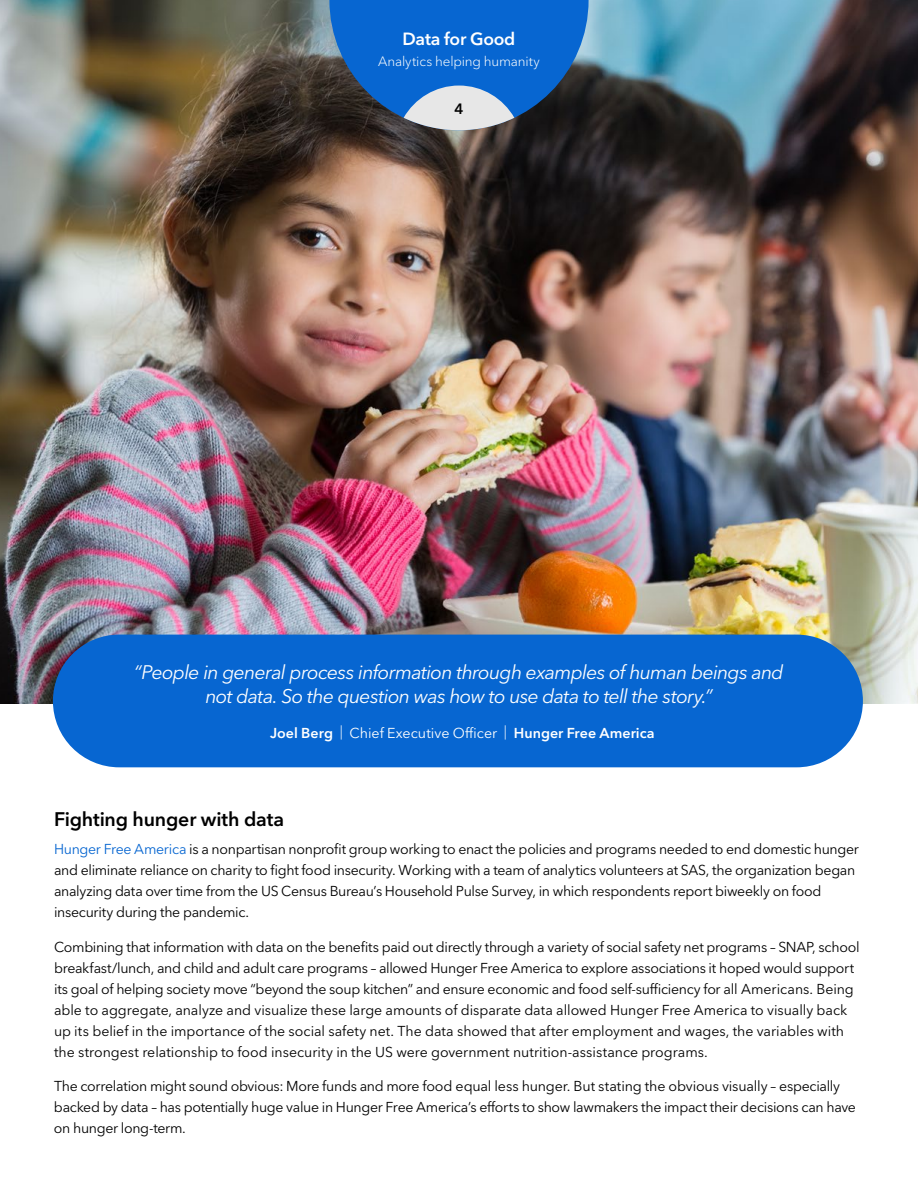
<style>
.page{position:relative;width:918px;height:1188px;background:#fff}
.page>*{position:absolute;margin:0;border:0;box-sizing:border-box;transform-origin:0 0}
.t1{font:italic 19.5px/24px "Avenir Next W1 G";letter-spacing:-.04em;color:#fff;text-align:center}
.t2{font:600 19.5px "Avenir Next W1 G";letter-spacing:-.01em;color:#000}
.t3{font:600 17.55px "Avenir Next W1 G";letter-spacing:-.015em;color:#fff}
.t4{font:600 14.85px "Avenir Next W1 G";color:#000}
.t5{font:14.25px/21px "Avenir Next W1 G";letter-spacing:-.02em;color:#000}
.t6{font:600 14.25px "Avenir Next W1 G";letter-spacing:.005em;color:#fff}
.t7{font:300 13.5px "Avenir Next W1 G";letter-spacing:-.01em;color:#fff}
.s1{font-weight:300}
.s2{font-weight:400}
.s3{color:#0766d1}
</style>
<div class="page">
<img style="left:0;top:0;width:918px;height:703px">
<div style="left:53px;top:635px;width:810px;height:132px;background:#0766d1;border-radius:66px"></div>
<svg style="left:329px;top:0;width:260px;height:130px;background:#2768b0"></svg>
<p class="t3" style="left:403px;top:28px;width:114px">Data for Good</p>
<p class="t7" style="left:378px;top:53px;width:163px">Analytics helping humanity</p>
<p class="t4" style="left:454px;top:99px;width:11px">4</p>
<h1 class="t1" style="left:134px;top:660px;width:651px">“People in general process information through examples of human beings and not data. So the question was how to use data to tell the story.”</h1>
<p class="t6" style="left:270px;top:724px;width:386px">Joel Berg <span class="s1">|</span> <span class="s2">Chief Executive Officer</span> <span class="s1">|</span> Hunger Free America</p>
<h1 class="t2" style="left:54px;top:808px;width:232px">Fighting hunger with data</h1>
<p class="t5" style="left:54px;top:839px;width:806px"><span class="s3">Hunger Free America</span> is a nonpartisan nonprofit group working to enact the policies and programs needed to end domestic hunger and eliminate reliance on charity to fight food insecurity. Working with a team of analytics volunteers at SAS, the organization began analyzing data over time from the US Census Bureau’s Household Pulse Survey, in which respondents report biweekly on food insecurity during the pandemic.</p>
<p class="t5" style="left:54px;top:936px;width:807px">Combining that information with data on the benefits paid out directly through a variety of social safety net programs – SNAP, school breakfast/lunch, and child and adult care programs – allowed Hunger Free America to explore associations it hoped would support its goal of helping society move “beyond the soup kitchen” and ensure economic and food self-sufficiency for all Americans. Being able to aggregate, analyze and visualize these large amounts of disparate data allowed Hunger Free America to visually back up its belief in the importance of the social safety net. The data showed that after employment and wages, the variables with the strongest relationship to food insecurity in the US were government nutrition-assistance programs.</p>
<p class="t5" style="left:54px;top:1076px;width:803px">The correlation might sound obvious: More funds and more food equal less hunger. But stating the obvious visually – especially backed by data – has potentially huge value in Hunger Free America’s efforts to show lawmakers the impact their decisions can have on hunger long-term.</p>
</div>
